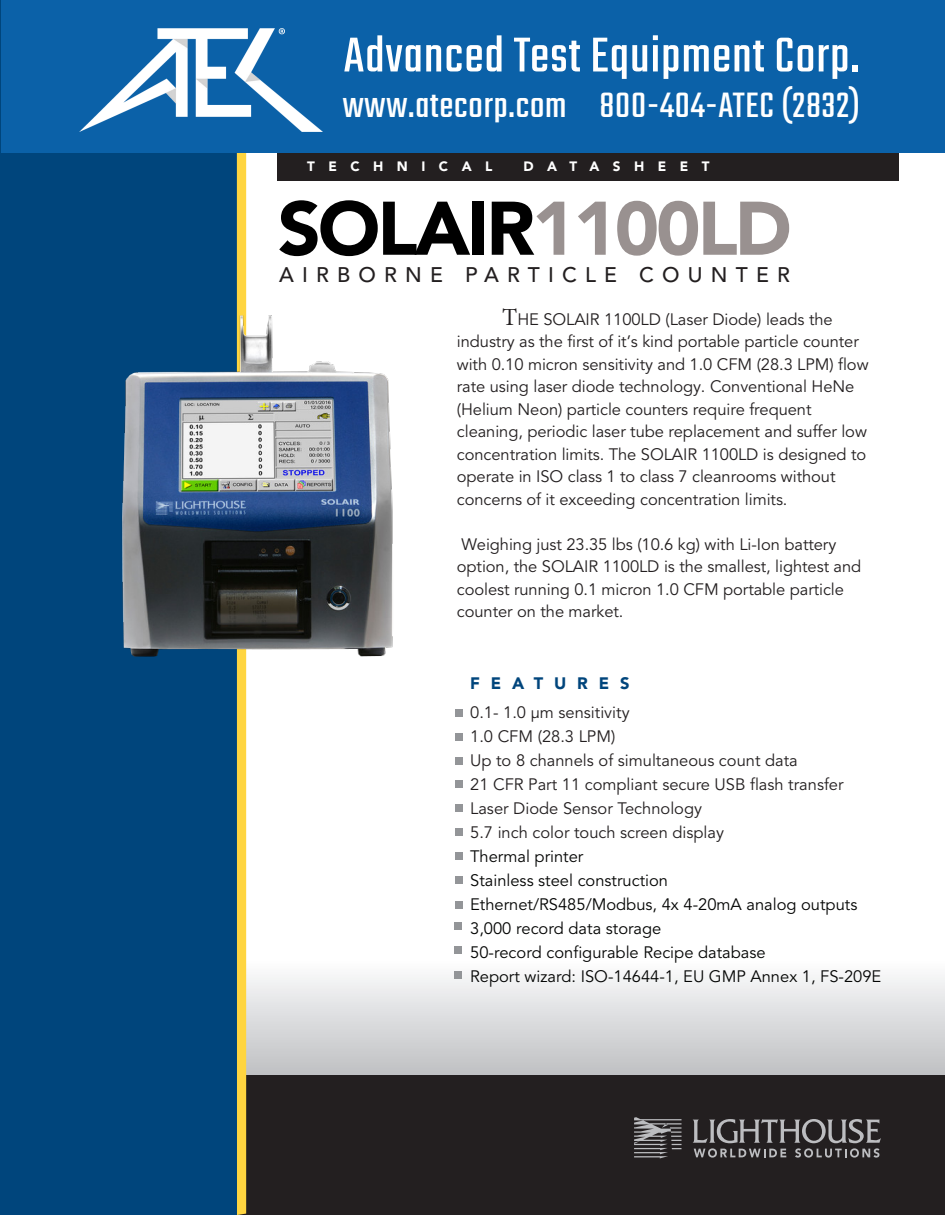
<style>
.page{position:relative;width:945px;height:1215px;background:#fff}
.page>*{position:absolute;margin:0;border:0;box-sizing:border-box;transform-origin:0 0}
.t1{font:900 75px "Avenir";letter-spacing:-.04em;color:#000}
.t2{font:54px "Teko";letter-spacing:.02em;color:#fff}
.t3{font:39px "Teko";letter-spacing:.02em;color:#fff}
.t4{font:500 21px "Avenir";letter-spacing:.39em;color:#231f20}
.t5{font:16.5px/22.5px "Avenir";letter-spacing:-.005em;color:#231f20}
.t6{font:16.5px/24px "Avenir";color:#040504}
.t7{font:900 16.5px "Avenir";letter-spacing:.66em;color:#00457c}
.t8{font:900 13.5px "Avenir";letter-spacing:1em;color:#fff}
.s1{color:#999190}
.s2{font-family:"Adobe Thai";font-size:30px}
</style>
<div class="page">
<div style="left:242px;top:960px;width:702px;height:118px;background:linear-gradient(to bottom,#fdfdfe,#bebfc1)"></div>
<div style="left:14px;top:1075px;width:931px;height:140px;background:#231f20"></div>
<svg style="left:693px;top:1119px;width:188px;height:39px"></svg>
<svg style="left:634px;top:1117px;width:48px;height:41px"></svg>
<div style="left:0;top:0;width:239px;height:1215px;background:#00457c"></div>
<div style="left:277px;top:152px;width:622px;height:29px;background:#231f20"></div>
<div style="left:237px;top:153px;width:9px;height:1062px;background:#ffd540"></div>
<img style="left:122px;top:307px;width:336px;height:540px">
<div style="left:455px;top:709px;width:8px;height:8px;background:#939598"></div>
<div style="left:455px;top:733px;width:8px;height:8px;background:#939598"></div>
<div style="left:455px;top:757px;width:8px;height:7px;background:#939598"></div>
<div style="left:455px;top:781px;width:8px;height:7px;background:#939598"></div>
<div style="left:455px;top:804px;width:8px;height:8px;background:#939598"></div>
<div style="left:455px;top:828px;width:8px;height:8px;background:#939598"></div>
<div style="left:455px;top:852px;width:8px;height:8px;background:#939598"></div>
<div style="left:455px;top:876px;width:8px;height:7px;background:#939598"></div>
<div style="left:455px;top:901px;width:8px;height:8px;background:#939598"></div>
<div style="left:454px;top:923px;width:8px;height:7px;background:#939598"></div>
<div style="left:454px;top:946px;width:8px;height:8px;background:#939598"></div>
<div style="left:454px;top:972px;width:8px;height:7px;background:#939598"></div>
<div style="left:1px;top:0;width:944px;height:153px;background:#0b61a8"></div>
<img style="left:80px;top:28px;width:242px;height:103px">
<h2 class="t2" style="left:344px;top:25px;width:517px">Advanced Test Equipment Corp.</h2>
<h3 class="t3" style="left:343px;top:83px;width:519px">www.atecorp.com 800-404-ATEC (2832)</h3>
<p class="t8" style="left:307px;top:158px;width:187px">TECHNICAL</p>
<p class="t8" style="left:523px;top:158px;width:188px">DATASHEET</p>
<h1 class="t1" style="left:278px;top:183px;width:515px">SOLAIR<span class="s1">1100LD</span></h1>
<p class="t4" style="left:279px;top:263px;width:512px">AIRBORNE PARTICLE COUNTER</p>
<p class="t5" style="left:457px;top:308px;width:413px;text-indent:45px"><span class="s2">T</span>HE SOLAIR 1100LD (Laser Diode) leads the industry as the first of it’s kind portable particle counter with 0.10 micron sensitivity and 1.0 CFM (28.3 LPM) flow rate using laser diode technology. Conventional HeNe (Helium Neon) particle counters require frequent cleaning, periodic laser tube replacement and suffer low concentration limits. The SOLAIR 1100LD is designed to operate in ISO class 1 to class 7 cleanrooms without concerns of it exceeding concentration limits.</p>
<p class="t5" style="left:457px;top:533px;width:406px">Weighing just 23.35 lbs (10.6 kg) with Li-Ion battery option, the SOLAIR 1100LD is the smallest, lightest and coolest running 0.1 micron 1.0 CFM portable particle counter on the market.</p>
<p class="t7" style="left:470px;top:674px;width:161px">FEATURES</p>
<p class="t5" style="left:470px;top:701px;width:375px;line-height:24px">0.1- 1.0 µm sensitivity<br>1.0 CFM (28.3 LPM)<br>Up to 8 channels of simultaneous count data<br>21 CFR Part 11 compliant secure USB flash transfer Laser Diode Sensor Technology<br>5.7 inch color touch screen display</p>
<p class="t6" style="left:470px;top:845px;width:413px">Thermal printer<br>Stainless steel construction<br>Ethernet/RS485/Modbus, 4x 4-20mA analog outputs 3,000 record data storage<br>50-record configurable Recipe database<br>Report wizard: ISO-14644-1, EU GMP Annex 1, FS-209E</p>
</div>
